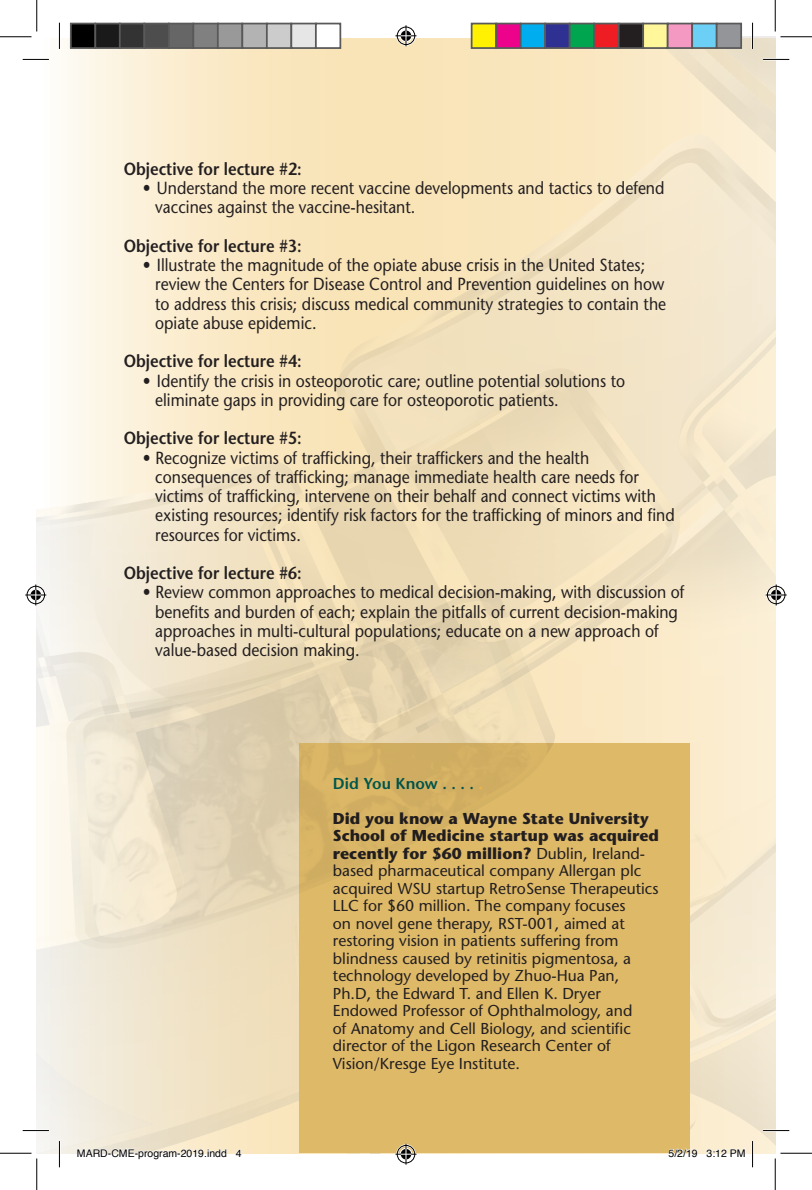
<style>
.page{position:relative;width:812px;height:1190px;background:#fff}
.page>*{position:absolute;margin:0;border:0;box-sizing:border-box;transform-origin:0 0}
.t1{font:17.5px/19.2px "Stone Sans";color:#231f20;scale:.9 1}
.t2{font:600 17.5px "Stone Sans";color:#231f20;scale:.9 1}
.t3{font:15.75px/17.5px "Stone Sans";color:#231f20}
.t4{font:600 15.75px "Stone Sans";color:#00584e}
.t5{font:10.5px "Helvetica";color:#000}
.s1{color:#ffc746}
.s2{font-weight:700}
</style>
<div class="page">
<img style="left:37px;top:37px;width:738px;height:1116px">
<div style="left:299px;top:744px;width:390px;height:409px;background:#deb968"></div>
<svg style="left:73px;top:590px;width:412px;height:11px;background:#efe0c1"></svg>
<svg style="left:66px;top:601px;width:485px;height:352px"></svg>
<svg style="left:75px;top:607px;width:465px;height:339px"></svg>
<img style="left:83px;top:612px;width:448px;height:327px">
<hr style="left:23px;top:58px;width:26px;height:3px;background:#fff">
<hr style="left:763px;top:58px;width:26px;height:3px;background:#fff">
<hr style="left:23px;top:1129px;width:26px;height:3px;background:#fff">
<hr style="left:763px;top:1129px;width:26px;height:3px;background:#fff">
<hr style="left:58px;top:23px;width:3px;height:26px;background:#fff">
<hr style="left:58px;top:1141px;width:3px;height:26px;background:#fff">
<hr style="left:751px;top:23px;width:3px;height:26px;background:#fff">
<hr style="left:751px;top:1141px;width:3px;height:26px;background:#fff">
<svg style="left:23px;top:59px;width:26px;height:1px"></svg>
<svg style="left:763px;top:59px;width:26px;height:1px"></svg>
<svg style="left:23px;top:1130px;width:26px;height:1px"></svg>
<svg style="left:763px;top:1130px;width:26px;height:1px"></svg>
<svg style="left:59px;top:23px;width:1px;height:26px"></svg>
<svg style="left:59px;top:1141px;width:1px;height:26px"></svg>
<svg style="left:752px;top:23px;width:1px;height:26px"></svg>
<svg style="left:752px;top:1141px;width:1px;height:26px"></svg>
<hr style="left:0;top:36px;width:32px;height:1px;background:#000">
<hr style="left:780px;top:36px;width:32px;height:1px;background:#000">
<hr style="left:0;top:1153px;width:32px;height:1px;background:#000">
<hr style="left:780px;top:1153px;width:32px;height:1px;background:#000">
<hr style="left:36px;top:0;width:1px;height:32px;background:#000">
<hr style="left:36px;top:1158px;width:1px;height:32px;background:#000">
<hr style="left:775px;top:0;width:1px;height:32px;background:#000">
<hr style="left:775px;top:1158px;width:1px;height:32px;background:#000">
<svg style="left:395px;top:25px;width:21px;height:21px"></svg>
<svg style="left:395px;top:1144px;width:21px;height:21px"></svg>
<svg style="left:25px;top:584px;width:21px;height:21px"></svg>
<svg style="left:766px;top:584px;width:21px;height:21px"></svg>
<div style="left:71px;top:24px;width:24px;height:24px;background:#000"></div>
<div style="left:70px;top:23px;width:26px;height:26px;border:2px solid #595959"></div>
<div style="left:95px;top:24px;width:25px;height:24px;background:#1a1a1a"></div>
<div style="left:94px;top:23px;width:27px;height:26px;border:2px solid #595959"></div>
<div style="left:120px;top:24px;width:24px;height:24px;background:#333"></div>
<div style="left:119px;top:23px;width:26px;height:26px;border:2px solid #595959"></div>
<div style="left:144px;top:24px;width:25px;height:24px;background:#4d4d4d"></div>
<div style="left:143px;top:23px;width:27px;height:26px;border:2px solid #595959"></div>
<div style="left:169px;top:24px;width:24px;height:24px;background:#666"></div>
<div style="left:168px;top:23px;width:26px;height:26px;border:2px solid #595959"></div>
<div style="left:193px;top:24px;width:25px;height:24px;background:#808080"></div>
<div style="left:192px;top:23px;width:27px;height:26px;border:2px solid #595959"></div>
<div style="left:218px;top:24px;width:24px;height:24px;background:#999"></div>
<div style="left:217px;top:23px;width:26px;height:26px;border:2px solid #595959"></div>
<div style="left:242px;top:24px;width:25px;height:24px;background:#b3b3b3"></div>
<div style="left:241px;top:23px;width:27px;height:26px;border:2px solid #595959"></div>
<div style="left:267px;top:24px;width:24px;height:24px;background:#ccc"></div>
<div style="left:266px;top:23px;width:26px;height:26px;border:2px solid #595959"></div>
<div style="left:291px;top:24px;width:25px;height:24px;background:#e6e6e6"></div>
<div style="left:290px;top:23px;width:27px;height:26px;border:2px solid #595959"></div>
<div style="left:316px;top:24px;width:24px;height:24px;background:#fff"></div>
<div style="left:315px;top:23px;width:26px;height:26px;border:2px solid #595959"></div>
<div style="left:472px;top:24px;width:24px;height:24px;background:#fff101"></div>
<div style="left:471px;top:23px;width:26px;height:26px;border:2px solid #595959"></div>
<div style="left:496px;top:24px;width:25px;height:24px;background:#ed028c"></div>
<div style="left:495px;top:23px;width:26px;height:26px;border:2px solid #595959"></div>
<div style="left:521px;top:24px;width:24px;height:24px;background:#00aeef"></div>
<div style="left:520px;top:23px;width:26px;height:26px;border:2px solid #595959"></div>
<div style="left:545px;top:24px;width:25px;height:24px;background:#2e3092"></div>
<div style="left:544px;top:23px;width:26px;height:26px;border:2px solid #595959"></div>
<div style="left:570px;top:24px;width:24px;height:24px;background:#00a54f"></div>
<div style="left:569px;top:23px;width:26px;height:26px;border:2px solid #595959"></div>
<div style="left:594px;top:24px;width:25px;height:24px;background:#ee1d23"></div>
<div style="left:593px;top:23px;width:26px;height:26px;border:2px solid #595959"></div>
<div style="left:619px;top:24px;width:24px;height:24px;background:#231f20"></div>
<div style="left:618px;top:23px;width:26px;height:26px;border:2px solid #595959"></div>
<div style="left:643px;top:24px;width:25px;height:24px;background:#fff79a"></div>
<div style="left:642px;top:23px;width:26px;height:26px;border:2px solid #595959"></div>
<div style="left:668px;top:24px;width:24px;height:24px;background:#f499c2"></div>
<div style="left:667px;top:23px;width:26px;height:26px;border:2px solid #595959"></div>
<div style="left:692px;top:24px;width:25px;height:24px;background:#6bcff6"></div>
<div style="left:691px;top:23px;width:26px;height:26px;border:2px solid #595959"></div>
<div style="left:717px;top:24px;width:24px;height:24px;background:#939598"></div>
<div style="left:716px;top:23px;width:26px;height:26px;border:2px solid #595959"></div>
<svg style="left:77px;top:1146px;width:150px;height:8px"></svg>
<svg style="left:235px;top:1149px;width:7px;height:5px"></svg>
<svg style="left:668px;top:1148px;width:30px;height:6px"></svg>
<svg style="left:706px;top:1146px;width:39px;height:8px"></svg>
<p class="t2" style="left:124px;top:158px;width:199px">Objective for lecture #2:</p>
<p class="t1" style="left:155px;top:178px;width:567px;text-indent:-12px">• Understand the more recent vaccine developments and tactics to defend vaccines against the vaccine-hesitant.</p>
<p class="t2" style="left:124px;top:235px;width:199px">Objective for lecture #3:</p>
<p class="t1" style="left:155px;top:255px;width:569px;text-indent:-12px">• Illustrate the magnitude of the opiate abuse crisis in the United States; review the Centers for Disease Control and Prevention guidelines on how to address this crisis; discuss medical community strategies to contain the opiate abuse epidemic.</p>
<p class="t2" style="left:124px;top:350px;width:199px">Objective for lecture #4:</p>
<p class="t1" style="left:155px;top:371px;width:524px;text-indent:-12px">• Identify the crisis in osteoporotic care; outline potential solutions to eliminate gaps in providing care for osteoporotic patients.</p>
<p class="t2" style="left:124px;top:427px;width:199px">Objective for lecture #5:</p>
<p class="t1" style="left:155px;top:448px;width:579px;text-indent:-12px">• Recognize victims of trafficking, their traffickers and the health consequences of trafficking; manage immediate health care needs for victims of trafficking, intervene on their behalf and connect victims with existing resources; identify risk factors for the trafficking of minors and find resources for victims.</p>
<p class="t2" style="left:124px;top:562px;width:199px">Objective for lecture #6:</p>
<p class="t1" style="left:155px;top:582px;width:590px;text-indent:-12px">• Review common approaches to medical decision-making, with discussion of benefits and burden of each; explain the pitfalls of current decision-making approaches in multi-cultural populations; educate on a new approach of value-based decision making.</p>
<p class="t4" style="left:333px;top:773px;width:152px">Did You Know . . . . <span class="s1">.</span></p>
<p class="t3" style="left:333px;top:809px;width:328px"><span class="s2">Did you know a Wayne State University School of Medicine startup was acquired recently for $60 million?</span> Dublin, Ireland&shy;based pharmaceutical company Allergan plc acquired WSU startup RetroSense Therapeutics LLC for $60 million. The company focuses<br>on novel gene therapy, RST-001, aimed at restoring vision in patients suffering from blindness caused by retinitis pigmentosa, a technology developed by Zhuo-Hua Pan, Ph.D, the Edward T. and Ellen K. Dryer Endowed Professor of Ophthalmology, and<br>of Anatomy and Cell Biology, and scientific director of the Ligon Research Center of Vision/Kresge Eye Institute.</p>
<p class="t5" style="left:77px;top:1145px;width:166px">MARD-CME-program-2019.indd 4</p>
<p class="t5" style="left:668px;top:1145px;width:79px">5/2/19 3:12 PM</p>
</div>
